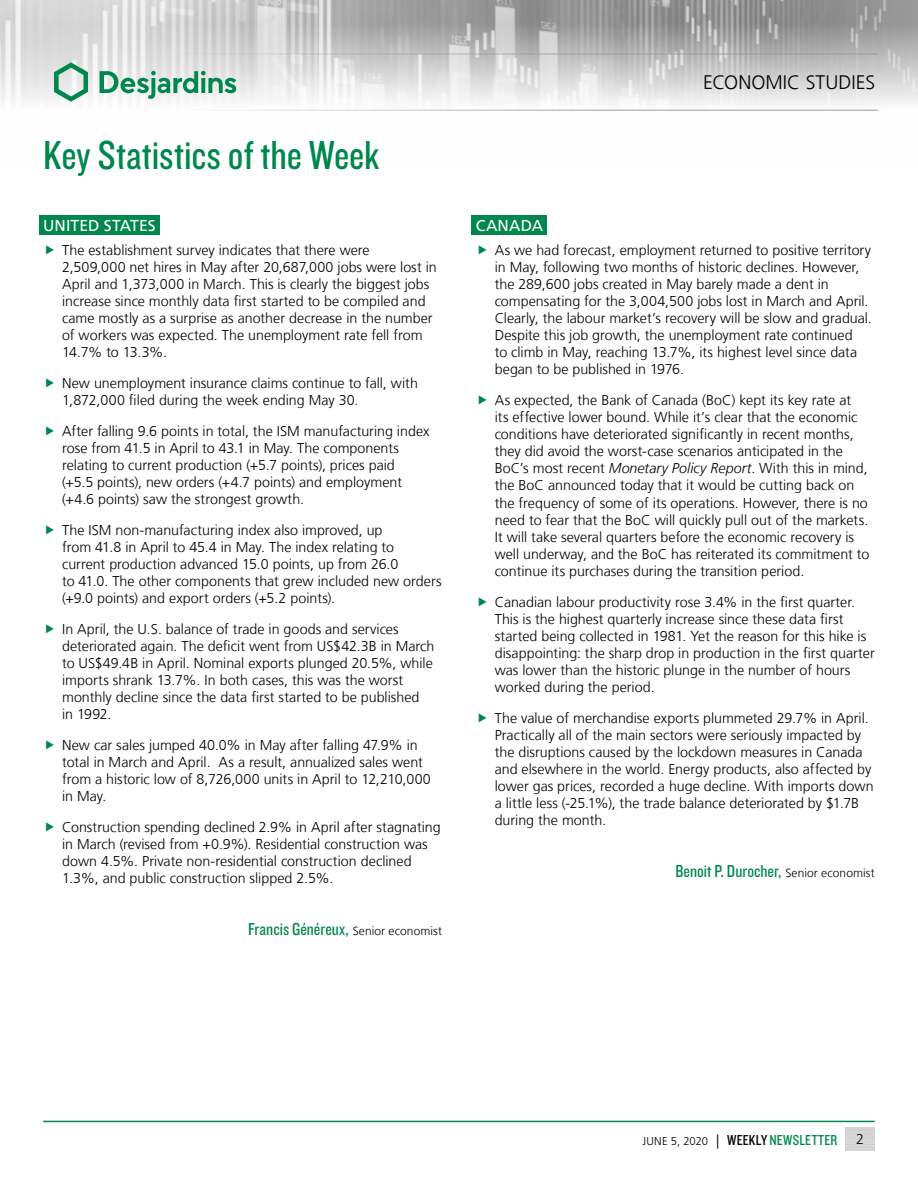
<style>
.page{position:relative;width:918px;height:1188px;background:#fff}
.page>*{position:absolute;margin:0;border:0;box-sizing:border-box;transform-origin:0 0}
.t1{font:42px "Knockout 29 Junior Ltweight";color:#00874e}
.t2{font:300 19.5px "Frutiger LT";letter-spacing:.005em;color:#000}
.t3{font:18px "Knockout 29 Junior Ltweight";color:#00874e}
.t4{font:15.75px "Frutiger LT";letter-spacing:.005em;color:#fff}
.t5{font:300 14.25px/17.1px "Frutiger LT";color:#000}
.t6{font:300 11.25px "Frutiger LT";letter-spacing:.01em;color:#000}
.s1{font-family:"Frutiger LT";font-weight:300;font-size:12px;color:#000}
.s2{font-style:italic}
.s3{font-size:14.25px}
.s4{font-family:"Knockout 29 Junior Ltweight";font-weight:400;font-size:15px}
.s5{font-family:"Knockout 29 Junior Ltweight";font-weight:400;font-size:15px;color:#00874e}
</style>
<div class="page">
<img style="left:0;top:0;width:918px;height:110px">
<hr style="left:0;top:54px;width:878px;height:1px;background:#9d9d9c">
<hr style="left:0;top:110px;width:878px;height:1px;background:#9d9d9c">
<svg style="left:54px;top:62px;width:34px;height:40px"></svg>
<svg style="left:100px;top:71px;width:136px;height:28px"></svg>
<hr style="left:43px;top:1121px;width:832px;height:1px;background:#00874e">
<div style="left:39px;top:215px;width:121px;height:20px;background:#00874e"></div>
<div style="left:472px;top:215px;width:75px;height:20px;background:#00874e"></div>
<h1 class="t1" style="left:43px;top:128px;width:338px">Key Statistics of the Week</h1>
<p class="t4" style="left:43px;top:216px;width:114px">UNITED STATES</p>
<p class="t5" style="left:62px;top:241px;width:376px">The establishment survey indicates that there were 2,509,000 net hires in May after 20,687,000 jobs were lost in April and 1,373,000 in March. This is clearly the biggest jobs increase since monthly data first started to be compiled and came mostly as a surprise as another decrease in the number of workers was expected. The unemployment rate fell from 14.7% to 13.3%.</p>
<p class="t5" style="left:62px;top:375px;width:357px">New unemployment insurance claims continue to fall, with<br>1,872,000 filed during the week ending May 30.</p>
<p class="t5" style="left:62px;top:422px;width:369px">After falling 9.6 points in total, the ISM manufacturing index rose from 41.5 in April to 43.1 in May. The components relating to current production (+5.7 points), prices paid (+5.5 points), new orders (+4.7 points) and employment (+4.6 points) saw the strongest growth.</p>
<p class="t5" style="left:62px;top:521px;width:381px">The ISM non-manufacturing index also improved, up<br>from 41.8 in April to 45.4 in May. The index relating to<br>current production advanced 15.0 points, up from 26.0<br>to 41.0. The other components that grew included new orders (+9.0 points) and export orders (+5.2 points).</p>
<p class="t5" style="left:62px;top:620px;width:374px">In April, the U.S. balance of trade in goods and services deteriorated again. The deficit went from US$42.3B in March to US$49.4B in April. Nominal exports plunged 20.5%, while imports shrank 13.7%. In both cases, this was the worst monthly decline since the data first started to be published<br>in 1992.</p>
<p class="t5" style="left:62px;top:736px;width:370px">New car sales jumped 40.0% in May after falling 47.9% in total in March and April. As a result, annualized sales went from a historic low of 8,726,000 units in April to 12,210,000 in May.</p>
<p class="t5" style="left:62px;top:818px;width:380px">Construction spending declined 2.9% in April after stagnating in March (revised from +0.9%). Residential construction was down 4.5%. Private non-residential construction declined 1.3%, and public construction slipped 2.5%.</p>
<p class="t3" style="left:248px;top:918px;width:196px">Francis Généreux, <span class="s1">Senior economist</span></p>
<h2 class="t2" style="left:703px;top:72px;width:174px">ECONOMIC STUDIES</h2>
<p class="t4" style="left:476px;top:216px;width:69px">CANADA</p>
<p class="t5" style="left:495px;top:241px;width:379px">As we had forecast, employment returned to positive territory in May, following two months of historic declines. However, the 289,600 jobs created in May barely made a dent in compensating for the 3,004,500 jobs lost in March and April.<br>Clearly, the labour market’s recovery will be slow and gradual.<br>Despite this job growth, the unemployment rate continued<br>to climb in May, reaching 13.7%, its highest level since data began to be published in 1976.</p>
<p class="t5" style="left:495px;top:392px;width:376px">As expected, the Bank of Canada (BoC) kept its key rate at<br>its effective lower bound. While it’s clear that the economic conditions have deteriorated significantly in recent months, they did avoid the worst-case scenarios anticipated in the BoC’s most recent <span class="s2">Monetary Policy Report</span>. With this in mind, the BoC announced today that it would be cutting back on the frequency of some of its operations. However, there is no need to fear that the BoC will quickly pull out of the markets.<br>It will take several quarters before the economic recovery is well underway, and the BoC has reiterated its commitment to continue its purchases during the transition period.</p>
<p class="t5" style="left:495px;top:593px;width:382px">Canadian labour productivity rose 3.4% in the first quarter.<br>This is the highest quarterly increase since these data first started being collected in 1981. Yet the reason for this hike is disappointing: the sharp drop in production in the first quarter was lower than the historic plunge in the number of hours worked during the period.</p>
<p class="t5" style="left:495px;top:709px;width:380px">The value of merchandise exports plummeted 29.7% in April.<br>Practically all of the main sectors were seriously impacted by the disruptions caused by the lockdown measures in Canada and elsewhere in the world. Energy products, also affected by lower gas prices, recorded a huge decline. With imports down a little less (-25.1%), the trade balance deteriorated by $1.7B during the month.</p>
<p class="t3" style="left:675px;top:860px;width:201px">Benoit P. Durocher, <span class="s1">Senior economist</span></p>
<p class="t6" style="left:643px;top:1135px;width:196px">JUNE 5, 2020 <span class="s3">|</span> <span class="s4">WEEKLY</span> <span class="s5">NEWSLETTER</span></p>
<p class="t5" style="left:856px;top:1131px;width:9px">2</p>
</div>
